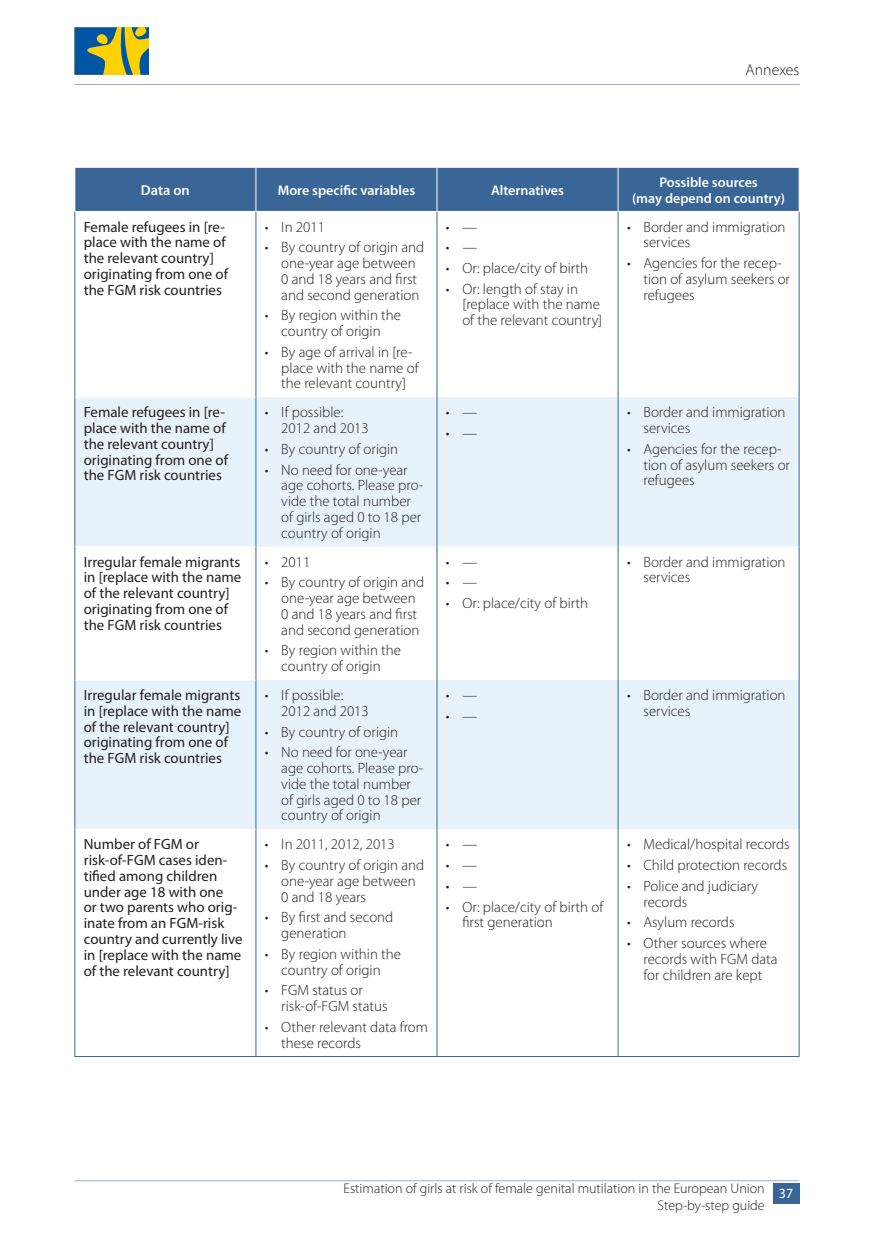
<style>
.page{position:relative;width:874px;height:1241px;background:#fff}
.page>*{position:absolute;margin:0;border:0;box-sizing:border-box;transform-origin:0 0}
.t1{font:300 15.75px "Myriad Pro";color:#231f20}
.t2{font:300 14.88px/15.8px "Myriad Pro";color:#231f20}
.table_text_left{font:14.88px/15.8px "Myriad Pro";color:#231f20}
.table_text_centered{font:600 14.35px "Myriad Pro";color:#fff}
.t3{font:300 14px/16.8px "Myriad Pro";color:#231f20;text-align:right}
.table_text_centered-2{font:600 14px/15.8px "Myriad Pro";color:#fff;text-align:center}
.t4{font:14px "Myriad Pro";color:#fff}
</style>
<div class="page">
<svg style="left:74px;top:27px;width:75px;height:48px;background:#788f59"></svg>
<hr style="left:74px;top:1180px;width:725px;height:1px;background:#9eaccd">
<div style="left:772px;top:1182px;width:27px;height:21px;background:#3a6697"></div>
<hr style="left:74px;top:84px;width:725px;height:1px;background:#9eaccd">
<div style="left:75px;top:168px;width:723px;height:43px;background:#3a6697"></div>
<svg style="left:75px;top:397px;width:723px;height:432px;fill:#e8f2fa"></svg>
<hr style="left:255px;top:168px;width:1px;height:43px;background:#fff">
<hr style="left:436px;top:168px;width:1px;height:43px;background:#fff">
<hr style="left:617px;top:168px;width:1px;height:43px;background:#fff">
<hr style="left:74px;top:1055px;width:182px;height:1px;background:#3a6697">
<hr style="left:256px;top:1055px;width:181px;height:1px;background:#3a6697">
<hr style="left:437px;top:1055px;width:180px;height:1px;background:#3a6697">
<hr style="left:617px;top:1055px;width:182px;height:1px;background:#3a6697">
<hr style="left:74px;top:212px;width:1px;height:185px;background:#3a6697">
<hr style="left:255px;top:212px;width:1px;height:185px;background:#3a6697">
<hr style="left:436px;top:212px;width:1px;height:185px;background:#3a6697">
<hr style="left:617px;top:212px;width:1px;height:185px;background:#3a6697">
<hr style="left:798px;top:212px;width:1px;height:185px;background:#3a6697">
<hr style="left:74px;top:397px;width:1px;height:149px;background:#3a6697">
<hr style="left:255px;top:397px;width:1px;height:149px;background:#3a6697">
<hr style="left:436px;top:397px;width:1px;height:149px;background:#3a6697">
<hr style="left:617px;top:397px;width:1px;height:149px;background:#3a6697">
<hr style="left:798px;top:397px;width:1px;height:149px;background:#3a6697">
<hr style="left:74px;top:546px;width:1px;height:134px;background:#3a6697">
<hr style="left:255px;top:546px;width:1px;height:134px;background:#3a6697">
<hr style="left:436px;top:546px;width:1px;height:134px;background:#3a6697">
<hr style="left:617px;top:546px;width:1px;height:134px;background:#3a6697">
<hr style="left:798px;top:546px;width:1px;height:134px;background:#3a6697">
<hr style="left:74px;top:680px;width:1px;height:149px;background:#3a6697">
<hr style="left:255px;top:680px;width:1px;height:149px;background:#3a6697">
<hr style="left:436px;top:680px;width:1px;height:149px;background:#3a6697">
<hr style="left:617px;top:680px;width:1px;height:149px;background:#3a6697">
<hr style="left:798px;top:680px;width:1px;height:149px;background:#3a6697">
<hr style="left:74px;top:829px;width:1px;height:226px;background:#3a6697">
<hr style="left:255px;top:829px;width:1px;height:226px;background:#3a6697">
<hr style="left:436px;top:829px;width:1px;height:226px;background:#3a6697">
<hr style="left:617px;top:829px;width:1px;height:226px;background:#3a6697">
<hr style="left:798px;top:829px;width:1px;height:226px;background:#3a6697">
<hr style="left:75px;top:397px;width:180px;height:1px;background:#fff">
<hr style="left:75px;top:546px;width:180px;height:1px;background:#fff">
<hr style="left:75px;top:679px;width:180px;height:1px;background:#fff">
<hr style="left:75px;top:828px;width:180px;height:1px;background:#fff">
<p class="t1" style="left:745px;top:61px;width:55px">Annexes</p>
<p class="table_text_centered" style="left:141px;top:181px;width:50px">Data on</p>
<p class="table_text_centered-2" style="left:277px;top:182px;width:139px">More specific variables</p>
<p class="table_text_centered-2" style="left:490px;top:182px;width:74px">Alternatives</p>
<p class="table_text_centered-2" style="left:631px;top:174px;width:154px">Possible sources<br>(may depend on country)</p>
<p class="table_text_left" style="left:84px;top:218px;width:146px">Female refugees in [re‑ place with the name of the relevant country] originating from one of the FGM risk countries</p>
<p class="t2" style="left:265px;top:219px;width:62px">• In 2011</p>
<p class="t2" style="left:643px;top:219px;width:143px;text-indent:-16px">• Border and immigration services</p>
<p class="t2" style="left:643px;top:255px;width:148px;text-indent:-16px">• Agencies for the recep&shy;tion of asylum seekers or refugees</p>
<p class="t2" style="left:445px;top:219px;width:33px">• —</p>
<p class="t2" style="left:445px;top:240px;width:33px">• —</p>
<p class="t2" style="left:445px;top:260px;width:144px">• Or: place/city of birth</p>
<p class="t2" style="left:462px;top:281px;width:141px;text-indent:-16px">• Or: length of stay in [replace with the name of the relevant country]</p>
<p class="t2" style="left:281px;top:240px;width:144px;text-indent:-16px">• By country of origin and one‑year age between<br>0 and 18 years and first and second generation</p>
<p class="t2" style="left:265px;top:307px;width:138px;text-align:center">• By region within the country of origin</p>
<p class="t2" style="left:281px;top:344px;width:139px;text-indent:-16px">• By age of arrival in [re&shy;place with the name of the relevant country]</p>
<p class="table_text_left" style="left:84px;top:404px;width:146px">Female refugees in [re‑ place with the name of the relevant country] originating from one of the FGM risk countries</p>
<p class="t2" style="left:281px;top:404px;width:89px;text-indent:-16px">• If possible:<br>2012 and 2013</p>
<p class="t2" style="left:265px;top:441px;width:135px">• By country of origin</p>
<p class="t2" style="left:281px;top:462px;width:143px;text-indent:-16px">• No need for one‑year age cohorts. Please pro&shy;vide the total number of girls aged 0 to 18 per country of origin</p>
<p class="table_text_left" style="left:84px;top:553px;width:159px">Irregular female migrants in [replace with the name of the relevant country] originating from one of the FGM risk countries</p>
<p class="t2" style="left:265px;top:554px;width:47px">• 2011</p>
<p class="t2" style="left:281px;top:574px;width:144px;text-indent:-16px">• By country of origin and one‑year age between<br>0 and 18 years and first and second generation</p>
<p class="t2" style="left:265px;top:642px;width:138px;text-align:center">• By region within the country of origin</p>
<p class="table_text_left" style="left:84px;top:687px;width:159px">Irregular female migrants in [replace with the name of the relevant country] originating from one of the FGM risk countries</p>
<p class="t2" style="left:281px;top:687px;width:89px;text-indent:-16px">• If possible:<br>2012 and 2013</p>
<p class="t2" style="left:265px;top:724px;width:135px">• By country of origin</p>
<p class="t2" style="left:281px;top:744px;width:143px;text-indent:-16px">• No need for one‑year age cohorts. Please pro&shy;vide the total number of girls aged 0 to 18 per country of origin</p>
<p class="table_text_left" style="left:84px;top:836px;width:160px">Number of FGM or risk‑of‑FGM cases iden‑ tified among children under age 18 with one<br>or two parents who orig‑ inate from an FGM-risk country and currently live in [replace with the name of the relevant country]</p>
<p class="t2" style="left:265px;top:836px;width:131px">• In 2011, 2012, 2013</p>
<p class="t2" style="left:281px;top:857px;width:144px;text-indent:-16px">• By country of origin and one‑year age between<br>0 and 18 years</p>
<p class="t2" style="left:281px;top:909px;width:113px;text-indent:-16px">• By first and second generation</p>
<p class="t2" style="left:265px;top:946px;width:138px;text-align:center">• By region within the country of origin</p>
<p class="t2" style="left:281px;top:982px;width:108px;text-indent:-16px">• FGM status or risk‑of‑FGM status</p>
<p class="t2" style="left:281px;top:1019px;width:148px;text-indent:-16px">• Other relevant data from these records</p>
<p class="t2" style="left:445px;top:404px;width:33px">• —</p>
<p class="t2" style="left:445px;top:425px;width:33px">• —</p>
<p class="t2" style="left:445px;top:554px;width:33px">• —</p>
<p class="t2" style="left:445px;top:574px;width:33px">• —</p>
<p class="t2" style="left:445px;top:595px;width:144px">• Or: place/city of birth</p>
<p class="t2" style="left:445px;top:687px;width:33px">• —</p>
<p class="t2" style="left:445px;top:708px;width:33px">• —</p>
<p class="t2" style="left:445px;top:836px;width:33px">• —</p>
<p class="t2" style="left:445px;top:857px;width:33px">• —</p>
<p class="t2" style="left:445px;top:878px;width:33px">• —</p>
<p class="t2" style="left:462px;top:898px;width:142px;text-indent:-16px">• Or: place/city of birth of first generation</p>
<p class="t2" style="left:643px;top:404px;width:143px;text-indent:-16px">• Border and immigration services</p>
<p class="t2" style="left:643px;top:441px;width:148px;text-indent:-16px">• Agencies for the recep&shy;tion of asylum seekers or refugees</p>
<p class="t2" style="left:643px;top:554px;width:143px;text-indent:-16px">• Border and immigration services</p>
<p class="t2" style="left:643px;top:687px;width:143px;text-indent:-16px">• Border and immigration services</p>
<p class="t2" style="left:626px;top:836px;width:164px">• Medical/hospital records</p>
<p class="t2" style="left:626px;top:857px;width:162px">• Child protection records</p>
<p class="t2" style="left:643px;top:878px;width:116px;text-indent:-16px">• Police and judiciary records</p>
<p class="t2" style="left:626px;top:914px;width:109px">• Asylum records</p>
<p class="t2" style="left:643px;top:935px;width:135px;text-indent:-16px">• Other sources where records with FGM data for children are kept</p>
<p class="t3" style="left:343px;top:1180px;width:422px">Estimation of girls at risk of female genital mutilation in the European Union<br>Step-by-step guide</p>
<p class="t4" style="left:778px;top:1184px;width:16px">37</p>
</div>
